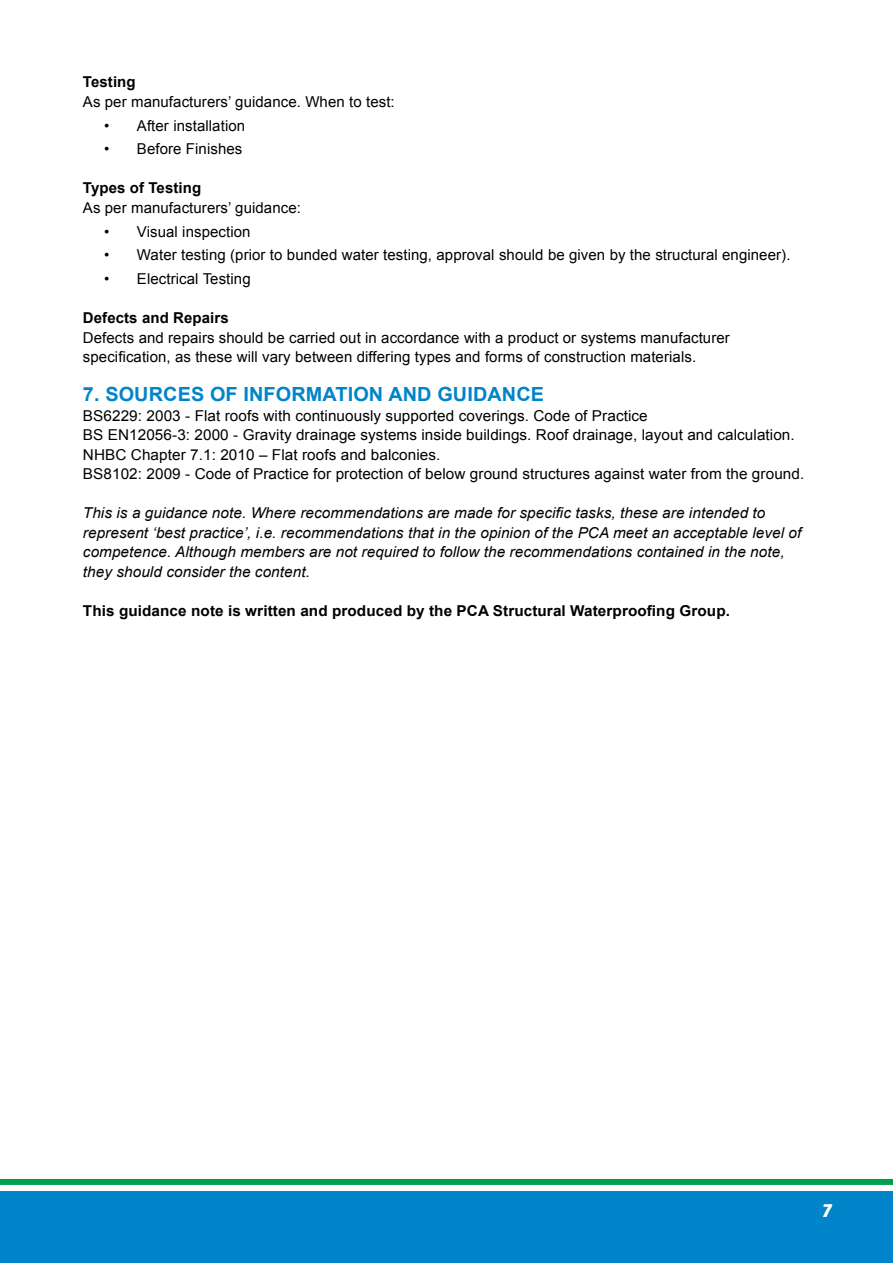
<style>
.page{position:relative;width:893px;height:1263px;background:#fff}
.page>*{position:absolute;margin:0;border:0;box-sizing:border-box;transform-origin:0 0}
.t1{font:700 19.5px "Arial";letter-spacing:.005em;color:#0084ca}
.t2{font:italic 900 18px "Azbuka";color:#fff}
.t3{font:15px/19.5px "Arial";letter-spacing:.005em;color:#000}
.t4{font:italic 15px/19.5px "Arial";letter-spacing:.005em;color:#000}
.t5{font:700 15px "Arial";letter-spacing:.005em;color:#000}
</style>
<div class="page">
<div style="left:0;top:1191px;width:893px;height:72px;background:#0084ca"></div>
<div style="left:0;top:1179px;width:893px;height:6px;background:#009e4d"></div>
<p class="t5" style="left:83px;top:72px;width:54px">Testing</p>
<p class="t3" style="left:83px;top:92px;width:313px">As per manufacturers’ guidance. When to test:</p>
<p class="t3" style="left:104px;top:116px;width:142px">• After installation</p>
<p class="t3" style="left:104px;top:140px;width:140px">• Before Finishes</p>
<p class="t5" style="left:83px;top:178px;width:120px">Types of Testing</p>
<p class="t3" style="left:83px;top:198px;width:220px">As per manufacturers’ guidance:</p>
<p class="t3" style="left:104px;top:222px;width:148px">• Visual inspection</p>
<p class="t3" style="left:104px;top:246px;width:688px">• Water testing (prior to bunded water testing, approval should be given by the structural engineer).</p>
<p class="t3" style="left:104px;top:269px;width:148px">• Electrical Testing</p>
<p class="t5" style="left:83px;top:308px;width:147px">Defects and Repairs</p>
<p class="t3" style="left:83px;top:328px;width:648px">Defects and repairs should be carried out in accordance with a product or systems manufacturer specification, as these will vary between differing types and forms of construction materials.</p>
<h1 class="t1" style="left:83px;top:381px;width:463px">7. SOURCES OF INFORMATION AND GUIDANCE</h1>
<p class="t3" style="left:83px;top:406px;width:723px">BS6229: 2003 - Flat roofs with continuously supported coverings. Code of Practice<br>BS EN12056-3: 2000 - Gravity drainage systems inside buildings. Roof drainage, layout and calculation.<br>NHBC Chapter 7.1: 2010 – Flat roofs and balconies.<br>BS8102: 2009 - Code of Practice for protection of below ground structures against water from the ground.</p>
<p class="t4" style="left:83px;top:503px;width:720px">This is a guidance note. Where recommendations are made for specific tasks, these are intended to represent ‘best practice’, i.e. recommendations that in the opinion of the PCA meet an acceptable level of competence. Although members are not required to follow the recommendations contained in the note, they should consider the content.</p>
<p class="t5" style="left:83px;top:600px;width:649px">This guidance note is written and produced by the PCA Structural Waterproofing Group.</p>
<p class="t2" style="left:822px;top:1198px;width:15px">7</p>
</div>
